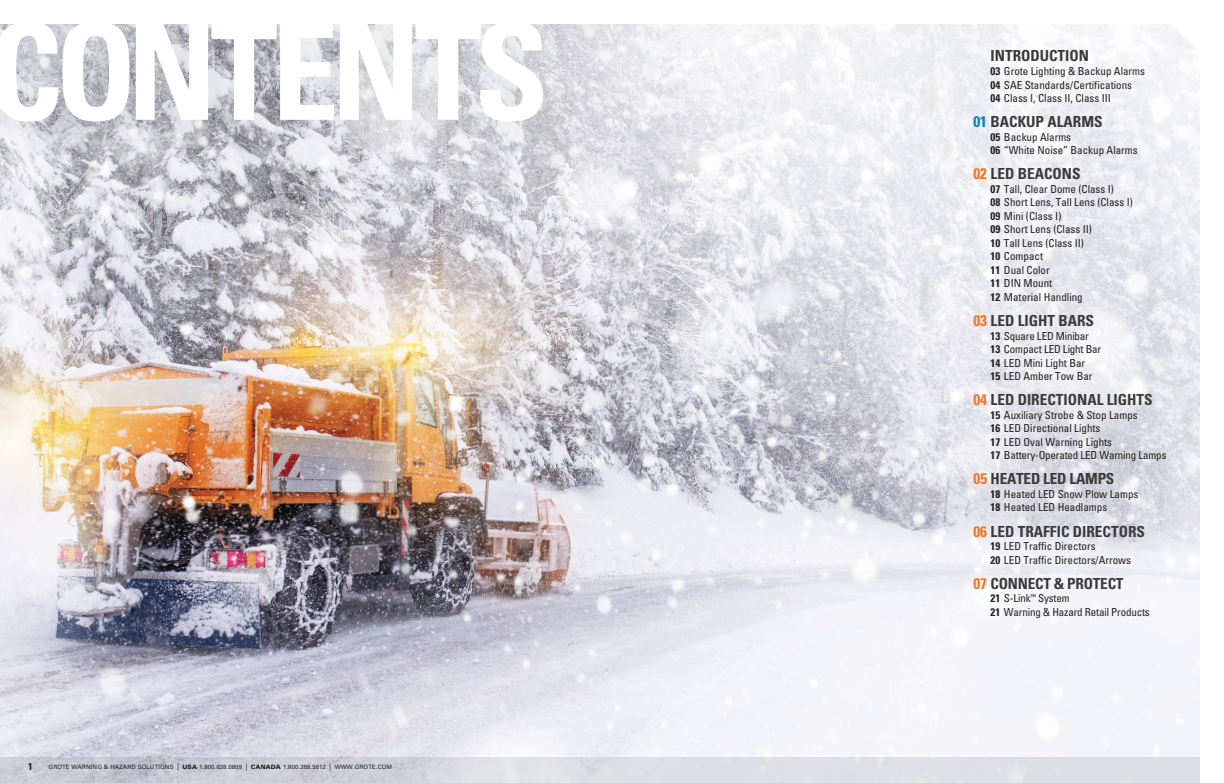
<style>
.page{position:relative;width:1224px;height:783px;background:#fff}
.page>*{position:absolute;margin:0;border:0;box-sizing:border-box;transform-origin:0 0}
.BODY_COPY{font:700 condensed 15.3px "Univers LT Std";color:#3c3b3c}
.BODY_COPY-2{font:condensed 11px/13.5px "Univers LT Std";color:#231f20}
.t1{font:700 condensed 10px "Univers LT Std";color:#231f20}
.t2{font:7px "Univers LT Std";letter-spacing:.015em;color:#231f20}
.t3{font:6px "Univers LT Std";letter-spacing:.015em;color:#231f20}
.s1{font-size:9.1px}
.s2{font-weight:900}
.s3{font-size:7.8px}
.s4{font-weight:700}
.s5{color:#0082bb}
.s6{color:#f37421}
</style>
<div class="page">
<img style="left:0;top:25px;width:1200px;height:732px">
<svg style="left:0;top:757px;width:1200px;height:26px;background:#d6d7de"></svg>
<svg style="left:1147px;top:24px;width:53px;height:47px"></svg>
<div style="left:0;top:24px;width:586px;height:141px;background:#09191b;opacity:.09"></div>
<svg style="left:0;top:24px;width:543px;height:97px"></svg>
<p class="t2" style="left:45px;top:762px;width:230px">Electrical Connection and Accessories Catalog <span class="s1">|</span> <span class="s2">www.grote.com</span></p>
<p class="t1" style="left:28px;top:760px;width:6px">1</p>
<p class="t3" style="left:49px;top:764px;width:127px">GROTE WARNING &amp; HAZARD SOLUTIONS</p>
<p class="t3" style="left:177px;top:764px;width:216px"><span class="s3">|</span> <span class="s2">USA</span> 1.800.628.0809 <span class="s3">|</span> <span class="s2">CANADA</span> 1.800.268.5612 <span class="s3">|</span> WWW.GROTE.COM</p>
<p class="BODY_COPY" style="left:991px;top:46px;width:100px">INTRODUCTION</p>
<p class="BODY_COPY-2" style="left:991px;top:64px;width:156px"><span class="s4">03</span> Grote Lighting &amp; Backup Alarms</p>
<p class="BODY_COPY-2" style="left:991px;top:78px;width:143px"><span class="s4">04</span> SAE Standards /Certifications</p>
<p class="BODY_COPY-2" style="left:991px;top:91px;width:122px"><span class="s4">04</span> Class I, Class II, Class III</p>
<p class="BODY_COPY" style="left:973px;top:112px;width:131px"><span class="s5">01</span> BACKUP ALARMS</p>
<p class="BODY_COPY-2" style="left:991px;top:130px;width:82px"><span class="s4">05</span> Backup Alarms</p>
<p class="BODY_COPY-2" style="left:991px;top:143px;width:149px"><span class="s4">06</span> “White Noise” Backup Alarms</p>
<p class="BODY_COPY" style="left:973px;top:165px;width:109px"><span class="s6">02</span> LED BEACONS</p>
<p class="BODY_COPY-2" style="left:991px;top:182px;width:125px"><span class="s4">07</span> Tall, Clear Dome (Class I)</p>
<p class="BODY_COPY-2" style="left:991px;top:196px;width:144px"><span class="s4">08</span> Short Lens, Tall Lens (Class I)</p>
<p class="BODY_COPY-2" style="left:991px;top:209px;width:72px"><span class="s4">09</span> Mini (Class I)</p>
<p class="BODY_COPY-2" style="left:991px;top:223px;width:103px"><span class="s4">09</span> Short Lens (Class II)</p>
<p class="BODY_COPY-2" style="left:991px;top:236px;width:95px"><span class="s4">10</span> Tall Lens (Class II)<br><span class="s4">10</span> Compact</p>
<p class="BODY_COPY-2" style="left:991px;top:263px;width:61px"><span class="s4">11</span> Dual Color</p>
<p class="BODY_COPY-2" style="left:991px;top:277px;width:63px"><span class="s4">11</span> DIN Mount</p>
<p class="BODY_COPY-2" style="left:991px;top:290px;width:94px"><span class="s4">12</span> Material Handling</p>
<p class="BODY_COPY" style="left:973px;top:311px;width:122px"><span class="s6">03</span> LED LIGHT BARS</p>
<p class="BODY_COPY-2" style="left:991px;top:329px;width:100px"><span class="s4">13</span> Square LED Minibar</p>
<p class="BODY_COPY-2" style="left:991px;top:342px;width:112px"><span class="s4">13</span> Compact LED Light Bar</p>
<p class="BODY_COPY-2" style="left:991px;top:356px;width:96px"><span class="s4">14</span> LED Mini Light Bar</p>
<p class="BODY_COPY-2" style="left:991px;top:369px;width:103px"><span class="s4">15</span> LED Amber Tow Bar</p>
<p class="BODY_COPY" style="left:973px;top:390px;width:181px"><span class="s6">04</span> LED DIRECTIONAL LIGHTS</p>
<p class="BODY_COPY-2" style="left:991px;top:408px;width:149px"><span class="s4">15</span> Auxiliary Strobe &amp; Stop Lamps</p>
<p class="BODY_COPY-2" style="left:991px;top:421px;width:111px"><span class="s4">16</span> LED Directional Lights</p>
<p class="BODY_COPY-2" style="left:991px;top:435px;width:177px"><span class="s4">17</span> LED Oval Warning Lights<br><span class="s4">17</span> Battery-Operated LED Warning Lamps</p>
<p class="BODY_COPY" style="left:973px;top:470px;width:142px"><span class="s6">05</span> HEATED LED LAMPS</p>
<p class="BODY_COPY-2" style="left:991px;top:487px;width:149px"><span class="s4">18</span> Heated LED Snow Plow Lamps</p>
<p class="BODY_COPY-2" style="left:991px;top:501px;width:118px"><span class="s4">18</span> Heated LED Headlamps</p>
<p class="BODY_COPY" style="left:973px;top:522px;width:173px"><span class="s6">06</span> LED TRAFFIC DIRECTORS</p>
<p class="BODY_COPY-2" style="left:991px;top:539px;width:107px"><span class="s4">19</span> LED Traffic Directors</p>
<p class="BODY_COPY-2" style="left:991px;top:553px;width:142px"><span class="s4">20</span> LED Traffic Directors/Arrows</p>
<p class="BODY_COPY" style="left:973px;top:574px;width:152px"><span class="s6">07</span> CONNECT &amp; PROTECT</p>
<p class="BODY_COPY-2" style="left:991px;top:591px;width:81px"><span class="s4">21</span> S-Link<sup>™</sup> System</p>
<p class="BODY_COPY-2" style="left:991px;top:605px;width:161px"><span class="s4">21</span> Warning &amp; Hazard Retail Products</p>
</div>
